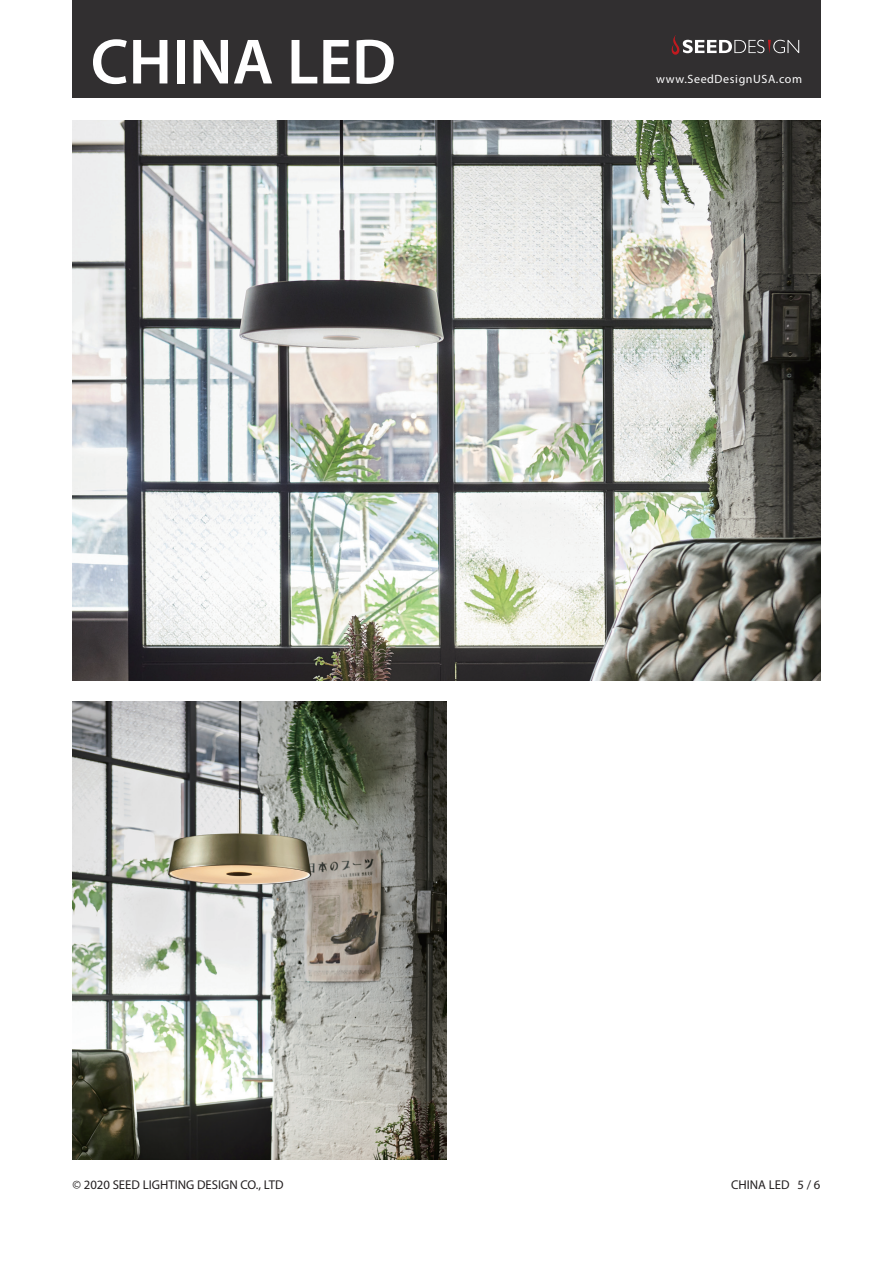
<style>
.page{position:relative;width:893px;height:1263px;background:#fff}
.page>*{position:absolute;margin:0;border:0;box-sizing:border-box;transform-origin:0 0}
.t1{font:600 64.5px "Myriad Pro";color:#fff}
.t2{font:12.75px "Myriad Pro";color:#231f20}
.t3{font:12px "Myriad Pro";letter-spacing:.05em;color:#fff}
.s1{color:#fff}
</style>
<div class="page">
<img style="left:72px;top:120px;width:749px;height:560px">
<div style="left:72px;top:0;width:749px;height:98px;background:#312f30"></div>
<svg style="left:671px;top:35px;width:128px;height:20px"></svg>
<img style="left:72px;top:702px;width:374px;height:457px">
<p class="t1" style="left:91px;top:21px;width:307px">CHINA LED</p>
<p class="t3" style="left:656px;top:72px;width:147px">www.SeedDesignUSA.com</p>
<p class="t2" style="left:72px;top:1177px;width:215px">© 2020 SEED LIGHTING DESIGN CO., LTD<span class="s1">.</span></p>
<p class="t2" style="left:731px;top:1177px;width:91px">CHINA LED 5 / 6</p>
</div>
